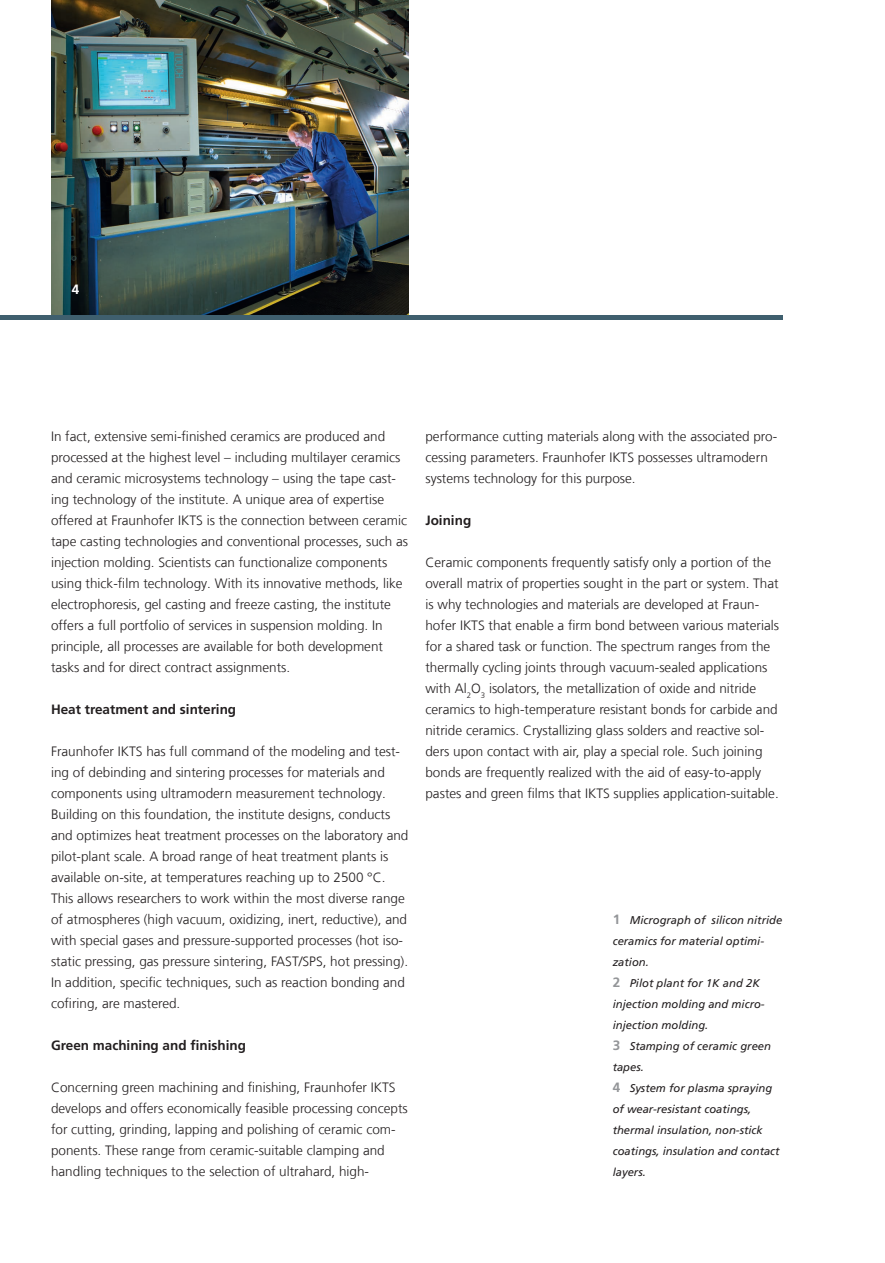
<style>
.page{position:relative;width:885px;height:1263px;background:#fff}
.page>*{position:absolute;margin:0;border:0;box-sizing:border-box;transform-origin:0 0}
._06_Fließtext{font:300 13.5px/21px "Frutiger LT Com";color:#231f20}
._07_Zwischenüberschr{font:700 13.5px "Frutiger LT Com";color:#231f20}
.t1{font:700 13.5px "Frutiger LT Com";color:#fff}
._05_Marginalie_Bildu{font:italic 11.25px/21px "Frutiger LT Com";color:#231f20}
.s1{font-weight:700;font-style:normal;font-size:13.5px;color:#939598}
</style>
<div class="page">
<img style="left:51px;top:0;width:357px;height:315px">
<hr style="left:0;top:315px;width:782px;height:4px;background:#3f5f6e">
<p class="t1" style="left:72px;top:281px;width:9px">4</p>
<p class="_06_Fließtext" style="left:51px;top:426px;width:351px">In fact, extensive semi-finished ceramics are produced and processed at the highest level – including multilayer ceramics and ceramic microsystems technology – using the tape cast&shy;ing technology of the institute. A unique area of expertise</p>
<p class="_06_Fließtext" style="left:51px;top:510px;width:358px;text-align:justify">offered at Fraunhofer IKTS is the connection between ceramic tape casting technologies and conventional processes, such as injection molding. Scientists can functionalize components</p>
<p class="_06_Fließtext" style="left:51px;top:573px;width:353px">using thick-film technology. With its innovative methods, like electrophoresis, gel casting and freeze casting, the institute offers a full portfolio of services in suspension molding. In principle, all processes are available for both development tasks and for direct contract assignments.</p>
<p class="_07_Zwischenüberschr" style="left:51px;top:701px;width:187px">Heat treatment and sintering</p>
<p class="_06_Fließtext" style="left:51px;top:741px;width:359px">Fraunhofer IKTS has full command of the modeling and test&shy;ing of debinding and sintering processes for materials and components using ultramodern measurement technology.<br>Building on this foundation, the institute designs, conducts and optimizes heat treatment processes on the laboratory and pilot-plant scale. A broad range of heat treatment plants is available on-site, at temperatures reaching up to 2500 °C.<br>This allows researchers to work within the most diverse range of atmospheres (high vacuum, oxidizing, inert, reductive), and with special gases and pressure-supported processes (hot iso&shy;static pressing, gas pressure sintering, FAST/SPS, hot pressing).<br>In addition, specific techniques, such as reaction bonding and cofiring, are mastered.</p>
<p class="_07_Zwischenüberschr" style="left:51px;top:1037px;width:196px">Green machining and finishing</p>
<p class="_06_Fließtext" style="left:51px;top:1077px;width:358px">Concerning green machining and finishing, Fraunhofer IKTS develops and offers economically feasible processing concepts for cutting, grinding, lapping and polishing of ceramic com&shy;ponents. These range from ceramic-suitable clamping and handling techniques to the selection of ultrahard, high-</p>
<p class="_06_Fließtext" style="left:425px;top:426px;width:353px">performance cutting materials along with the associated pro&shy;cessing parameters. Fraunhofer IKTS possesses ultramodern systems technology for this purpose.</p>
<p class="_07_Zwischenüberschr" style="left:425px;top:512px;width:47px">Joining</p>
<p class="_06_Fließtext" style="left:425px;top:552px;width:355px">Ceramic components frequently satisfy only a portion of the overall matrix of properties sought in the part or system. That is why technologies and materials are developed at Fraun&shy;hofer IKTS that enable a firm bond between various materials for a shared task or function. The spectrum ranges from the thermally cycling joints through vacuum-sealed applications with Al<sub>2</sub>O<sub>3</sub> isolators, the metallization of oxide and nitride</p>
<p class="_06_Fließtext" style="left:425px;top:699px;width:354px">ceramics to high-temperature resistant bonds for carbide and</p>
<p class="_06_Fließtext" style="left:425px;top:720px;width:355px">nitride ceramics. Crystallizing glass solders and reactive sol&shy;ders upon contact with air, play a special role. Such joining bonds are frequently realized with the aid of easy-to-apply pastes and green films that IKTS supplies application-suitable.</p>
<p class="_05_Marginalie_Bildu" style="left:612px;top:910px;width:171px"><span class="s1">1</span> Micrograph of silicon nitride ceramics for material optimi&shy;zation.</p>
<p class="_05_Marginalie_Bildu" style="left:612px;top:973px;width:153px"><span class="s1">2</span> Pilot plant for 1K and 2K injection molding and micro&shy;injection molding.</p>
<p class="_05_Marginalie_Bildu" style="left:612px;top:1036px;width:160px"><span class="s1">3</span> Stamping of ceramic green tapes.</p>
<p class="_05_Marginalie_Bildu" style="left:612px;top:1078px;width:168px"><span class="s1">4</span> System for plasma spraying of wear-resistant coatings, thermal insulation, non-stick coatings, insulation and contact layers.</p>
</div>
